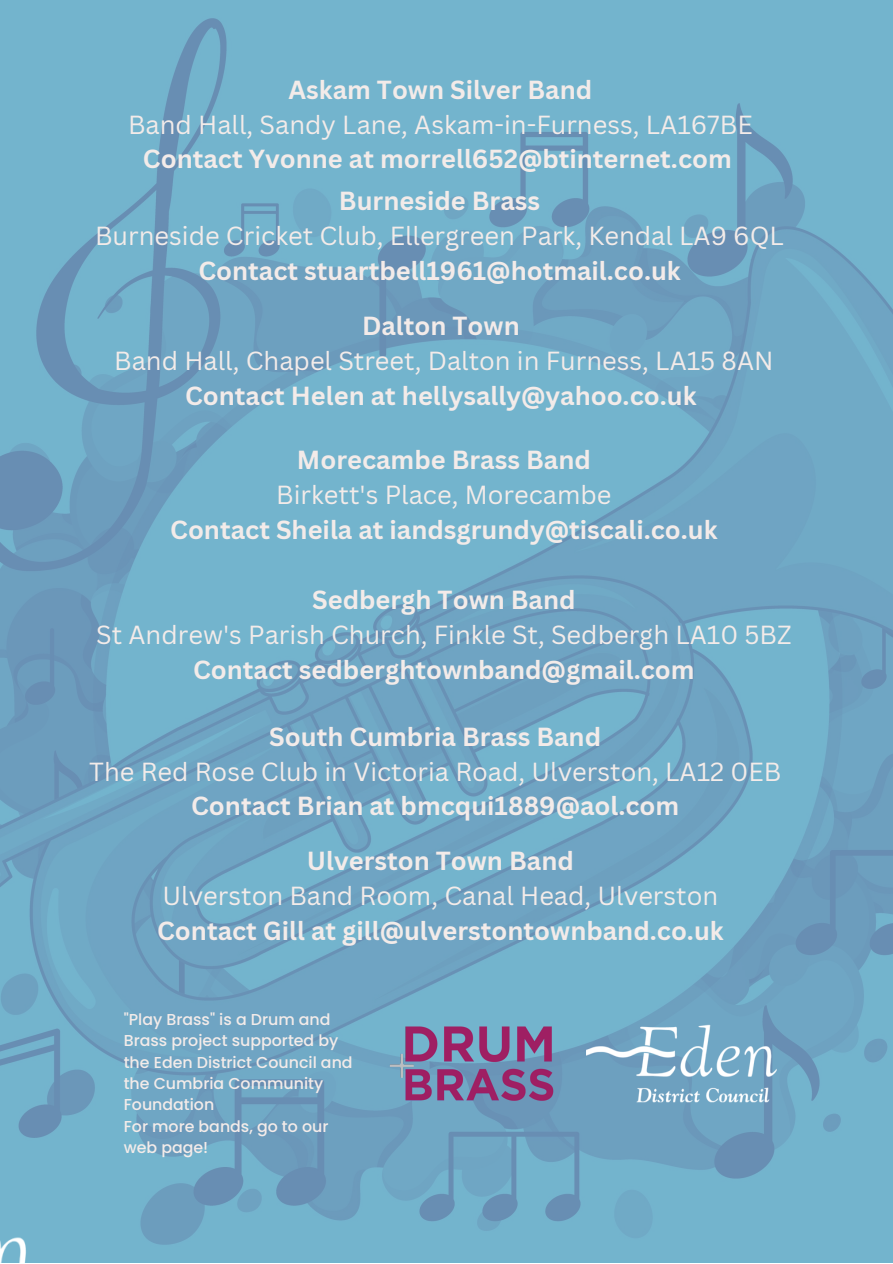
<style>
.page{position:relative;width:893px;height:1264px;background:#fff}
.page>*{position:absolute;margin:0;border:0;box-sizing:border-box;transform-origin:0 0}
.t1{font:700 25.5px "Canva Sans";color:#f3ebe9}
.t2{font:25.5px "Canva Sans";color:#f3ebe9}
.t3{font:500 15.75px/21.3px "Poppins";color:#f3ebe9}
</style>
<div class="page">
<img style="left:0;top:0;width:892px;height:1262px">
<img style="left:0;top:1186px;width:34px;height:76px">
<img style="left:586px;top:1006px;width:190px;height:114px">
<img style="left:386px;top:1019px;width:169px;height:88px">
<p class="t1" style="left:288px;top:71px;width:305px">Askam Town Silver Band</p>
<p class="t2" style="left:128px;top:106px;width:626px">Band Hall, Sandy Lane, Askam-in-Furness, LA167BE</p>
<p class="t1" style="left:143px;top:141px;width:590px">Contact Yvonne at morrell652@btinternet.com</p>
<p class="t1" style="left:339px;top:183px;width:203px">Burneside Brass</p>
<p class="t2" style="left:95px;top:218px;width:690px">Burneside Cricket Club, Ellergreen Park, Kendal LA9 6QL</p>
<p class="t1" style="left:198px;top:252px;width:483px">Contact stuartbell1961@hotmail.co.uk</p>
<p class="t1" style="left:362px;top:307px;width:159px">Dalton Town</p>
<p class="t2" style="left:114px;top:342px;width:660px">Band Hall, Chapel Street, Dalton in Furness, LA15 8AN</p>
<p class="t1" style="left:185px;top:377px;width:513px">Contact Helen at hellysally@yahoo.co.uk</p>
<p class="t1" style="left:297px;top:442px;width:295px">Morecambe Brass Band</p>
<p class="t2" style="left:276px;top:477px;width:336px">Birkett's Place, Morecambe</p>
<p class="t1" style="left:170px;top:511px;width:549px">Contact Sheila at iandsgrundy@tiscali.co.uk</p>
<p class="t1" style="left:312px;top:581px;width:265px">Sedbergh Town Band</p>
<p class="t2" style="left:96px;top:616px;width:696px">St Andrew's Parish Church, Finkle St, Sedbergh LA10 5BZ</p>
<p class="t1" style="left:193px;top:651px;width:503px">Contact sedberghtownband@gmail.com</p>
<p class="t1" style="left:269px;top:718px;width:333px">South Cumbria Brass Band</p>
<p class="t2" style="left:89px;top:753px;width:693px">The Red Rose Club in Victoria Road, Ulverston, LA12 0EB</p>
<p class="t1" style="left:191px;top:788px;width:489px">Contact Brian at bmcqui1889@aol.com</p>
<p class="t1" style="left:307px;top:842px;width:268px">Ulverston Town Band</p>
<p class="t2" style="left:162px;top:877px;width:557px">Ulverston Band Room, Canal Head, Ulverston</p>
<p class="t1" style="left:157px;top:912px;width:568px">Contact Gill at gill@ulverstontownband.co.uk</p>
<p class="t3" style="left:124px;top:1008px;width:230px">"Play Brass" is a Drum and<br>Brass project supported by the Eden District Council and the Cumbria Community<br>Foundation<br>For more bands, go to our web page!</p>
</div>
